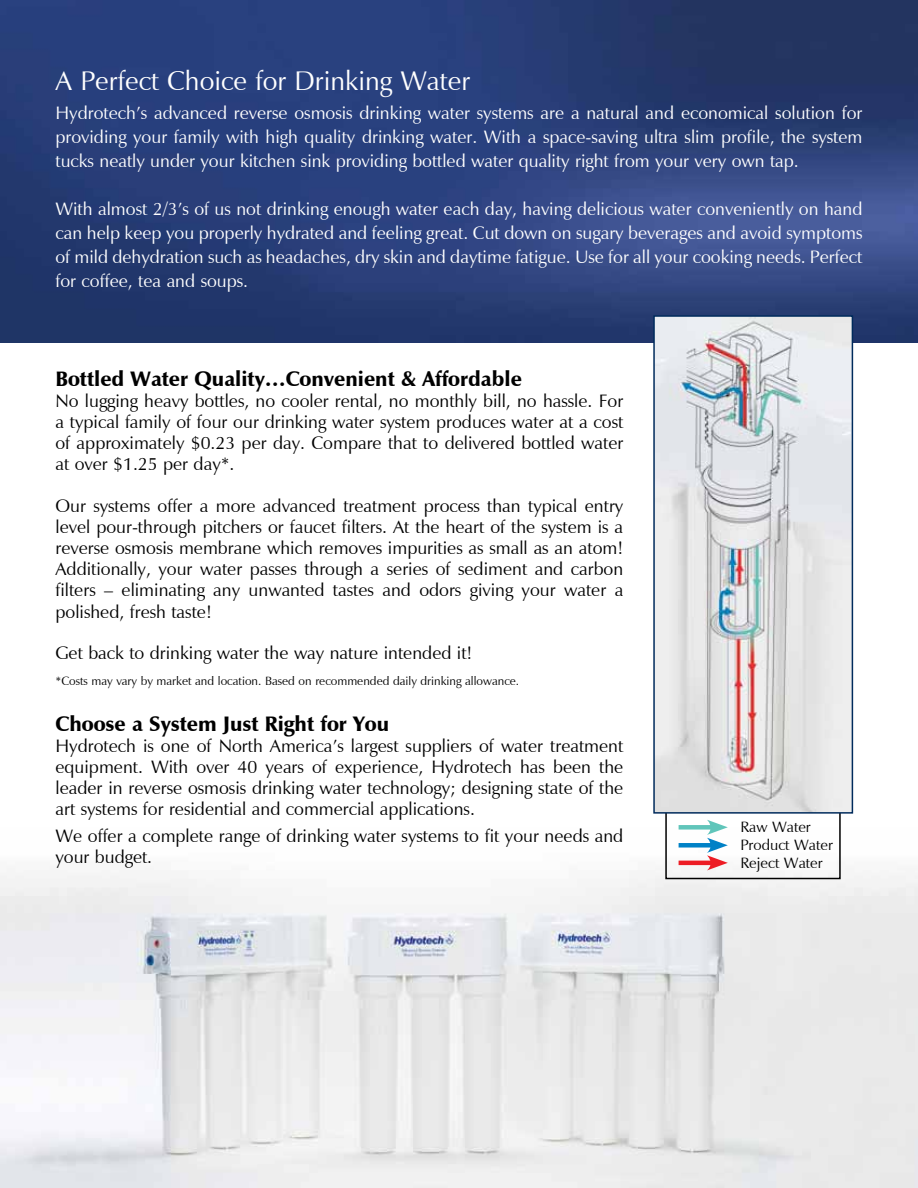
<style>
.page{position:relative;width:918px;height:1188px;background:#fff}
.page>*{position:absolute;margin:0;border:0;box-sizing:border-box;transform-origin:0 0}
.t1{font:27px "Zapf Humanist 601 BT";color:#fff}
.t2{font:900 21px "Zapf Humanist 601 BT";color:#000}
.t3{font:18px/21px "Zapf Humanist 601 BT";color:#000;text-align:justify}
.t4{font:18px/24px "Zapf Humanist 601 BT";color:#fff;text-align:justify}
.t5{font:15px/18px "Zapf Humanist 601 BT";color:#000}
.t6{font:12px "Zapf Humanist 601 BT";color:#000}
</style>
<div class="page">
<img style="left:0;top:827px;width:918px;height:361px">
<img style="left:0;top:0;width:918px;height:343px">
<div style="left:665px;top:804px;width:176px;height:75px;border:2px solid #000"></div>
<img style="left:656px;top:318px;width:194px;height:493px">
<div style="left:653px;top:315px;width:200px;height:499px;border:2px solid #002b5c"></div>
<div style="left:679px;top:825px;width:36px;height:5px;background:#60c5ba"></div>
<div style="left:679px;top:843px;width:36px;height:5px;background:#0081c6"></div>
<hr style="left:679px;top:861px;width:36px;height:4px;background:#ed1c24">
<svg style="left:707px;top:820px;width:21px;height:50px"></svg>
<h1 class="t1" style="left:56px;top:64px;width:416px">A Perfect Choice for Drinking Water</h1>
<p class="t4" style="left:56px;top:101px;width:808px">Hydrotech’s advanced reverse osmosis drinking water systems are a natural and economical solution for providing your family with high quality drinking water. With a space-saving ultra slim profile, the system tucks neatly under your kitchen sink providing bottled water quality right from your very own tap.</p>
<p class="t4" style="left:56px;top:197px;width:809px">With almost 2/3’s of us not drinking enough water each day, having delicious water conveniently on hand can help keep you properly hydrated and feeling great. Cut down on sugary beverages and avoid symptoms of mild dehydration such as headaches, dry skin and daytime fatigue. Use for all your cooking needs. Perfect for coffee, tea and soups.</p>
<p class="t2" style="left:56px;top:366px;width:468px">Bottled Water Quality…Convenient &amp; Affordable</p>
<p class="t3" style="left:56px;top:391px;width:569px">No lugging heavy bottles, no cooler rental, no monthly bill, no hassle. For a typical family of four our drinking water system produces water at a cost of approximately $0.23 per day. Compare that to delivered bottled water at over $1.25 per day*.</p>
<p class="t3" style="left:56px;top:496px;width:569px">Our systems offer a more advanced treatment process than typical entry level pour-through pitchers or faucet filters. At the heart of the system is a reverse osmosis membrane which removes impurities as small as an atom!<br>Additionally, your water passes through a series of sediment and carbon filters – eliminating any unwanted tastes and odors giving your water a polished, fresh taste!</p>
<p class="t3" style="left:56px;top:643px;width:419px">Get back to drinking water the way nature intended it!</p>
<p class="t6" style="left:56px;top:673px;width:465px">*Costs may vary by market and location. Based on recommended daily drinking allowance.</p>
<p class="t2" style="left:56px;top:711px;width:335px">Choose a System Just Right for You</p>
<p class="t3" style="left:56px;top:736px;width:569px">Hydrotech is one of North America’s largest suppliers of water treatment equipment. With over 40 years of experience, Hydrotech has been the leader in reverse osmosis drinking water technology; designing state of the art systems for residential and commercial applications.</p>
<p class="t3" style="left:56px;top:825px;width:569px">We offer a complete range of drinking water systems to fit your needs and your budget.</p>
<p class="t5" style="left:740px;top:818px;width:94px">Raw Water<br>Product Water<br>Reject Water</p>
</div>
